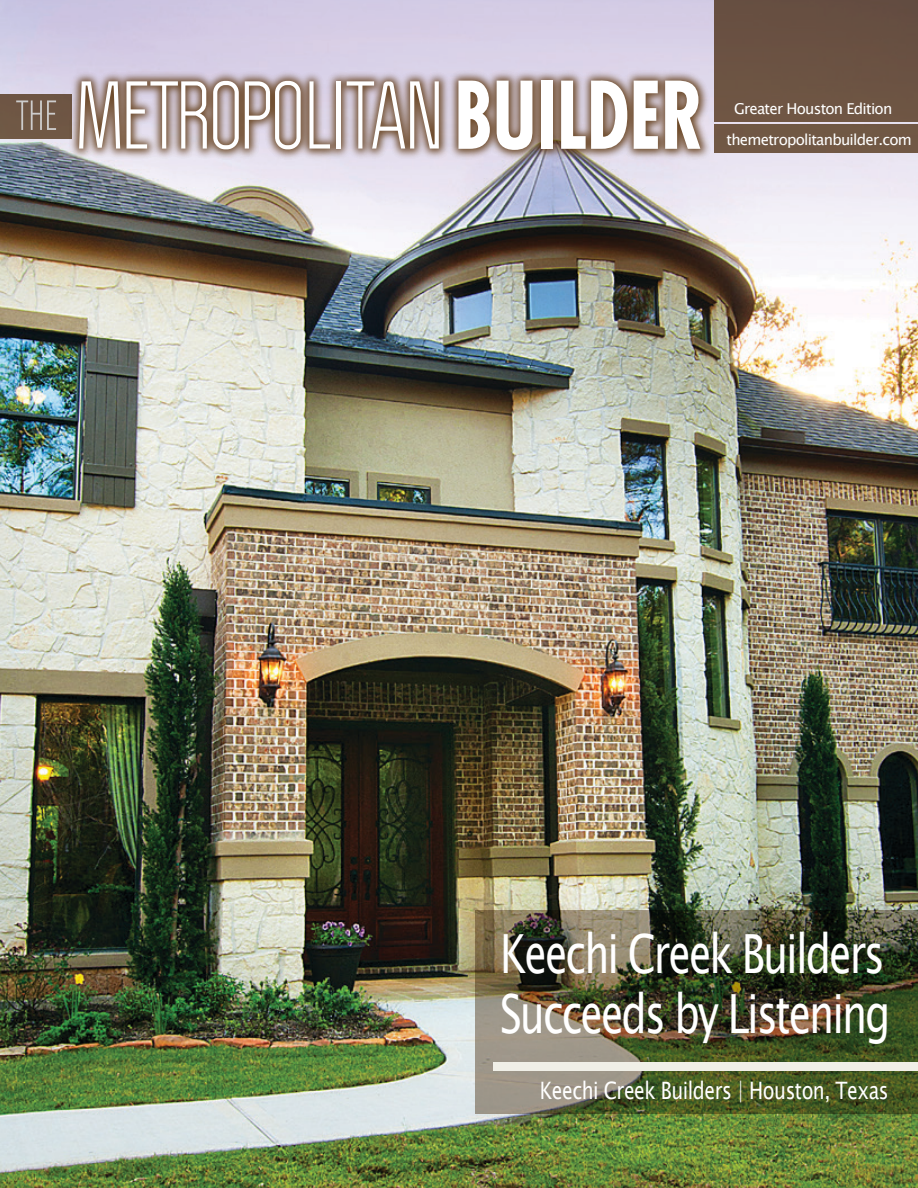
<style>
.page{position:relative;width:918px;height:1188px;background:#fff}
.page>*{position:absolute;margin:0;border:0;box-sizing:border-box;transform-origin:0 0}
.t1{font:54px/60px "Lucida Sans Unicode";letter-spacing:-.05em;color:#fff;scale:.75 1}
.t2{font:24px "Lucida Sans Unicode";letter-spacing:-.025em;color:#fff;scale:.8 1}
.t3{font:15px/31px "Lucida Sans Unicode";letter-spacing:-.05em;color:#fff}
</style>
<div class="page">
<img style="left:0;top:0;width:918px;height:1188px">
<img style="left:475px;top:910px;width:443px;height:204px">
<div style="left:714px;top:0;width:204px;height:122px;background:#6a5242"></div>
<div style="left:714px;top:125px;width:204px;height:28px;background:#715845"></div>
<div style="left:0;top:94px;width:72px;height:45px;background:#6f5845"></div>
<img style="left:16px;top:17px;width:704px;height:156px">
<svg style="left:16px;top:100px;width:40px;height:30px"></svg>
<svg style="left:458px;top:81px;width:32px;height:68px"></svg>
<svg style="left:497px;top:81px;width:35px;height:69px"></svg>
<div style="left:541px;top:81px;width:12px;height:68px;background:#fff"></div>
<svg style="left:561px;top:77px;width:66px;height:72px"></svg>
<svg style="left:634px;top:81px;width:24px;height:68px"></svg>
<svg style="left:665px;top:81px;width:35px;height:68px"></svg>
<svg style="left:79px;top:81px;width:41px;height:68px"></svg>
<svg style="left:127px;top:81px;width:80px;height:68px"></svg>
<svg style="left:213px;top:81px;width:26px;height:68px"></svg>
<svg style="left:245px;top:81px;width:56px;height:68px"></svg>
<svg style="left:309px;top:81px;width:21px;height:68px"></svg>
<hr style="left:336px;top:81px;width:4px;height:68px;background:#fff">
<svg style="left:347px;top:81px;width:92px;height:68px"></svg>
<div style="left:494px;top:1062px;width:424px;height:9px;background:#f0efe7"></div>
<p class="t3" style="left:727px;top:93px;width:187px;text-indent:7px">Greater Houston Edition themetropolitanbuilder.com</p>
<h1 class="t1" style="left:500px;top:924px;width:522px">Keechi Creek Builders<br>Succeeds by Listening</h1>
<h2 class="t2" style="left:540px;top:1072px;width:437px">Keechi Creek Builders | Houston, Texas</h2>
</div>
